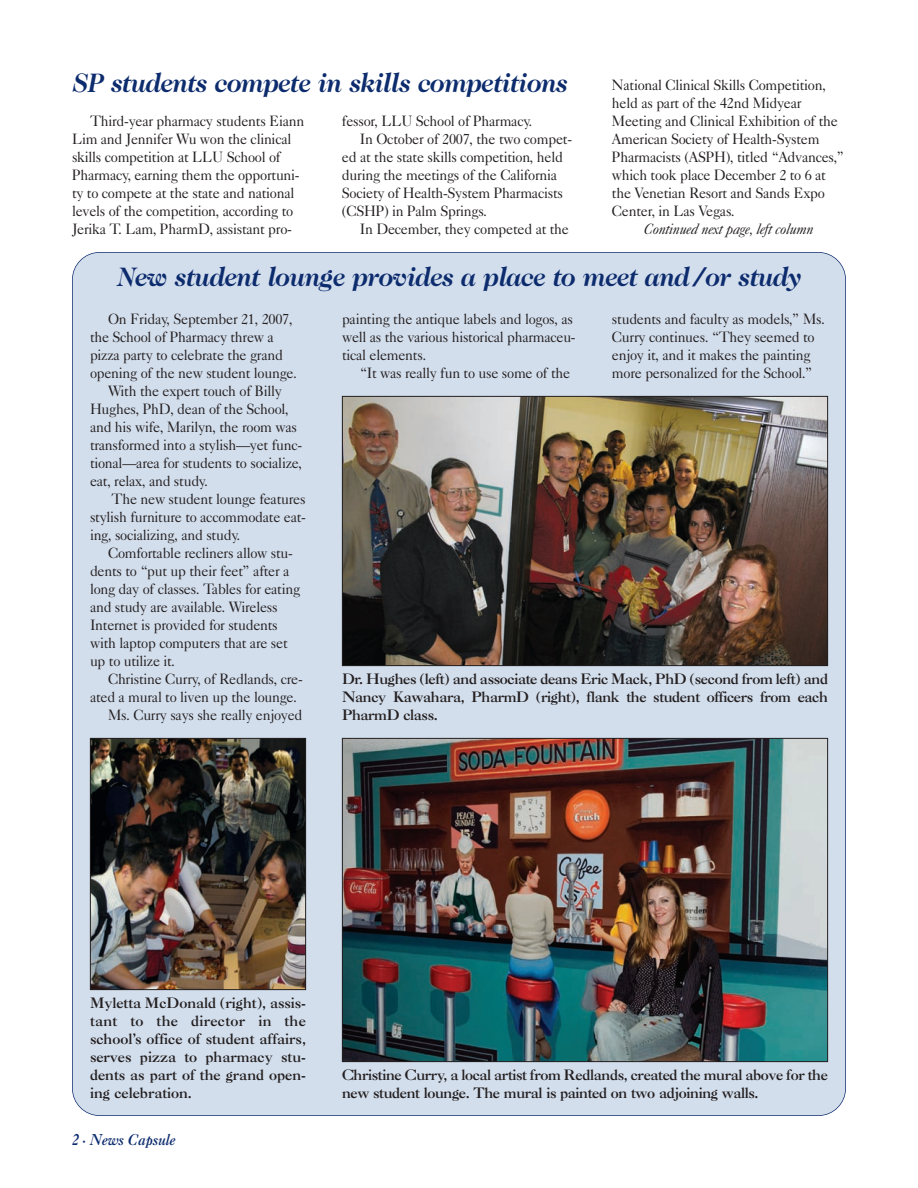
<style>
.page{position:relative;width:918px;height:1188px;background:#fff}
.page>*{position:absolute;margin:0;border:0;box-sizing:border-box;transform-origin:0 0}
.t1{font:italic 700 27px "Caslon Two Twenty Four";letter-spacing:-.025em;color:#0d2c6e;scale:.95 1}
.t2{font:15px/18px "Caslon Five Forty";letter-spacing:-.02em;color:#231f20;scale:.95 1}
.t3{font:italic 15px "Caslon Five Forty";letter-spacing:-.02em;color:#231f20;scale:.95 1}
.t4{font:italic 15px "Caslon Three";letter-spacing:-.02em;color:#0d2c6e;scale:.95 1}
.t5{font:14.4px/18px "Caslon Three";letter-spacing:-.02em;color:#231f20;text-align:justify}
</style>
<div class="page">
<div style="left:73px;top:253px;width:772px;height:862px;background:#d3deec;border-radius:27px"></div>
<img style="left:344px;top:398px;width:482px;height:266px">
<div style="left:342px;top:396px;width:486px;height:270px;border:1px solid #231f20"></div>
<img style="left:92px;top:740px;width:212px;height:248px">
<div style="left:90px;top:738px;width:216px;height:252px;border:1px solid #231f20"></div>
<img style="left:344px;top:740px;width:482px;height:320px">
<div style="left:342px;top:738px;width:486px;height:324px;border:1px solid #231f20"></div>
<h1 class="t1" style="left:72px;top:72px;width:523px">SP students compete in skills competitions</h1>
<p class="t2" style="left:72px;top:113px;width:246px;text-indent:18px">Third-year pharmacy students Eiann Lim and Jennifer Wu won the clinical skills competition at LLU School of Pharmacy, earning them the opportuni&shy;ty to compete at the state and national levels of the competition, according to Jerika T. Lam, PharmD, assistant pro-</p>
<p class="t2" style="left:342px;top:113px;width:202px">fessor, LLU School of Pharmacy.</p>
<p class="t2" style="left:360px;top:131px;width:225px">In October of 2007, the two compet-</p>
<p class="t2" style="left:342px;top:149px;width:234px">ed at the state skills competition, held</p>
<p class="t2" style="left:342px;top:167px;width:228px">during the meetings of the California</p>
<p class="t2" style="left:342px;top:185px;width:234px">Society of Health-System Pharmacists</p>
<p class="t2" style="left:342px;top:203px;width:154px">(CSHP) in Palm Springs.</p>
<p class="t2" style="left:360px;top:221px;width:222px">In December, they competed at the</p>
<p class="t2" style="left:612px;top:77px;width:246px">National Clinical Skills Competition, held as part of the 42nd Midyear Meeting and Clinical Exhibition of the American Society of Health-System Pharmacists (ASPH), titled “Advances,” which took place December 2 to 6 at the Venetian Resort and Sands Expo Center, in Las Vegas.</p>
<p class="t3" style="left:644px;top:224px;width:180px">Continued next page, left column</p>
<h1 class="t1" style="left:117px;top:266px;width:721px">New student lounge provides a place to meet and /or study</h1>
<p class="t2" style="left:342px;top:311px;width:248px">painting the antique labels and logos, as well as the various historical pharmaceu&shy;tical elements.</p>
<p class="t2" style="left:360px;top:365px;width:223px">“It was really fun to use some of the</p>
<p class="t2" style="left:108px;top:311px;width:196px">On Friday, September 21, 2007,</p>
<p class="t2" style="left:90px;top:329px;width:195px">the School of Pharmacy threw a</p>
<p class="t2" style="left:90px;top:347px;width:205px">pizza party to celebrate the grand</p>
<p class="t2" style="left:90px;top:365px;width:219px">opening of the new student lounge.</p>
<p class="t2" style="left:108px;top:383px;width:185px">With the expert touch of Billy</p>
<p class="t2" style="left:90px;top:401px;width:211px">Hughes, PhD, dean of the School,</p>
<p class="t2" style="left:90px;top:419px;width:219px">and his wife, Marilyn, the room was</p>
<p class="t2" style="left:90px;top:437px;width:225px">transformed into a stylish—yet func-</p>
<p class="t2" style="left:90px;top:455px;width:225px">tional—area for students to socialize,</p>
<p class="t2" style="left:90px;top:473px;width:126px">eat, relax, and study.</p>
<p class="t2" style="left:112px;top:491px;width:206px">The new student lounge features</p>
<p class="t2" style="left:90px;top:509px;width:229px">stylish furniture to accommodate eat-</p>
<p class="t2" style="left:90px;top:527px;width:160px">ing, socializing, and study.</p>
<p class="t2" style="left:108px;top:545px;width:196px">Comfortable recliners allow stu-</p>
<p class="t2" style="left:90px;top:563px;width:212px">dents to “put up their feet” after a</p>
<p class="t2" style="left:90px;top:581px;width:223px">long day of classes. Tables for eating</p>
<p class="t2" style="left:90px;top:599px;width:199px">and study are available. Wireless</p>
<p class="t2" style="left:90px;top:617px;width:199px">Internet is provided for students</p>
<p class="t2" style="left:90px;top:635px;width:210px">with laptop computers that are set</p>
<p class="t2" style="left:90px;top:653px;width:91px">up to utilize it.</p>
<p class="t2" style="left:108px;top:671px;width:207px">Christine Curry, of Redlands, cre-</p>
<p class="t2" style="left:90px;top:689px;width:219px">ated a mural to liven up the lounge.</p>
<p class="t2" style="left:108px;top:707px;width:206px">Ms. Curry says she really enjoyed</p>
<p class="t2" style="left:612px;top:311px;width:226px">students and faculty as models,” Ms.<br>Curry continues. “They seemed to enjoy it, and it makes the painting more personalized for the School.”</p>
<p class="t5" style="left:342px;top:671px;width:488px">Dr. Hughes (left) and associate deans Eric Mack, PhD (second from left) and Nancy Kawahara, PharmD (right), flank the student officers from each PharmD class.</p>
<p class="t5" style="left:90px;top:995px;width:218px">Myletta McDonald (right), assis&shy;tant to the director in the school’s office of student affairs, serves pizza to pharmacy stu&shy;dents as part of the grand open&shy;ing celebration.</p>
<p class="t4" style="left:72px;top:1134px;width:111px">2 · News Capsule</p>
<p class="t5" style="left:342px;top:1067px;width:487px">Christine Curry, a local artist from Redlands, created the mural above for the new student lounge. The mural is painted on two adjoining walls.</p>
</div>
